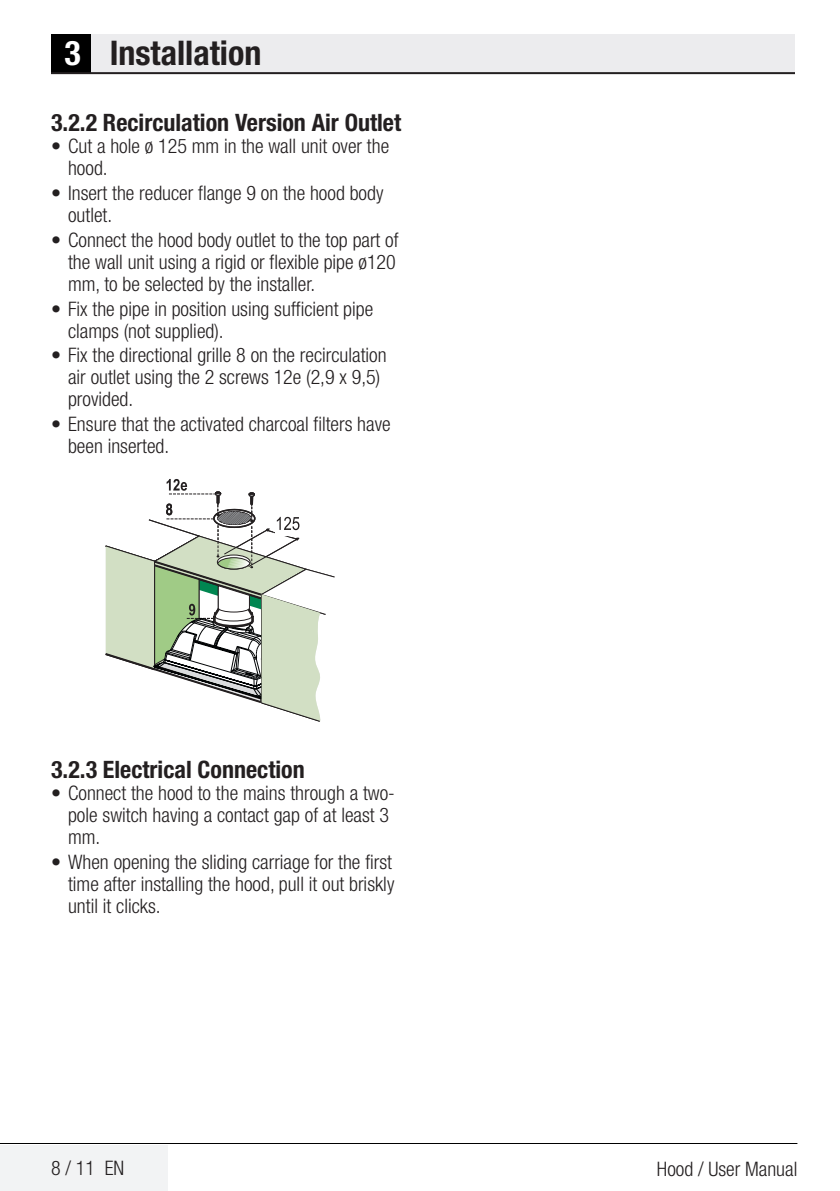
<style>
.page{position:relative;width:840px;height:1191px;background:#fff}
.page>*{position:absolute;margin:0;border:0;box-sizing:border-box;transform-origin:0 0}
.Unite_Baslik{font:700 condensed 34px "Helvetica Neue LT Pro";color:#231f20}
.baslık{font:700 condensed 24px "Helvetica Neue LT Pro";color:#231f20}
.Paragraph_Style_3{font:300 condensed 20px/22px "Helvetica Neue LT Pro";color:#231f20}
.s1{color:#fff}
</style>
<div class="page">
<div style="left:0;top:1145px;width:168px;height:46px;background:#f2f3f4"></div>
<hr style="left:0;top:1143px;width:797px;height:1px;background:#000">
<div style="left:51px;top:34px;width:40px;height:39px;background:#000"></div>
<div style="left:91px;top:34px;width:703px;height:39px;background:#ececee"></div>
<hr style="left:51px;top:72px;width:743px;height:2px;background:#231f20">
<svg style="left:105px;top:479px;width:230px;height:243px"></svg>
<p class="Unite_Baslik" style="left:64px;top:32px;width:198px"><span class="s1">3</span> Installation</p>
<p class="baslık" style="left:51px;top:108px;width:351px">3.2.2 Recirculation Version Air Outlet</p>
<p class="Paragraph_Style_3" style="left:68px;top:135px;width:322px;text-indent:-17px">• Cut a hole ø 125 mm in the wall unit over the hood.</p>
<p class="Paragraph_Style_3" style="left:68px;top:182px;width:316px;text-indent:-17px">• Insert the reducer flange 9 on the hood body outlet.</p>
<p class="Paragraph_Style_3" style="left:68px;top:228px;width:332px;text-indent:-17px">• Connect the hood body outlet to the top part of the wall unit using a rigid or flexible pipe ø120 mm, to be selected by the installer.</p>
<p class="Paragraph_Style_3" style="left:68px;top:297px;width:306px;text-indent:-17px">• Fix the pipe in position using sufficient pipe clamps (not supplied).</p>
<p class="Paragraph_Style_3" style="left:68px;top:344px;width:320px;text-indent:-17px">• Fix the directional grille 8 on the recirculation air outlet using the 2 screws 12e (2,9 x 9,5) provided.</p>
<p class="Paragraph_Style_3" style="left:68px;top:413px;width:324px;text-indent:-17px">• Ensure that the activated charcoal filters have been inserted.</p>
<p class="baslık" style="left:51px;top:755px;width:255px">3.2.3 Electrical Connection</p>
<p class="Paragraph_Style_3" style="left:68px;top:782px;width:328px;text-indent:-17px">• Connect the hood to the mains through a two&shy;pole switch having a contact gap of at least 3 mm.</p>
<p class="Paragraph_Style_3" style="left:68px;top:850px;width:327px;text-indent:-17px">• When opening the sliding carriage for the first time after installing the hood, pull it out briskly until it clicks.</p>
<p class="Paragraph_Style_3" style="left:51px;top:1157px;width:75px">8 / 11 EN</p>
<p class="Paragraph_Style_3" style="left:656px;top:1157px;width:142px">Hood / User Manual</p>
</div>
